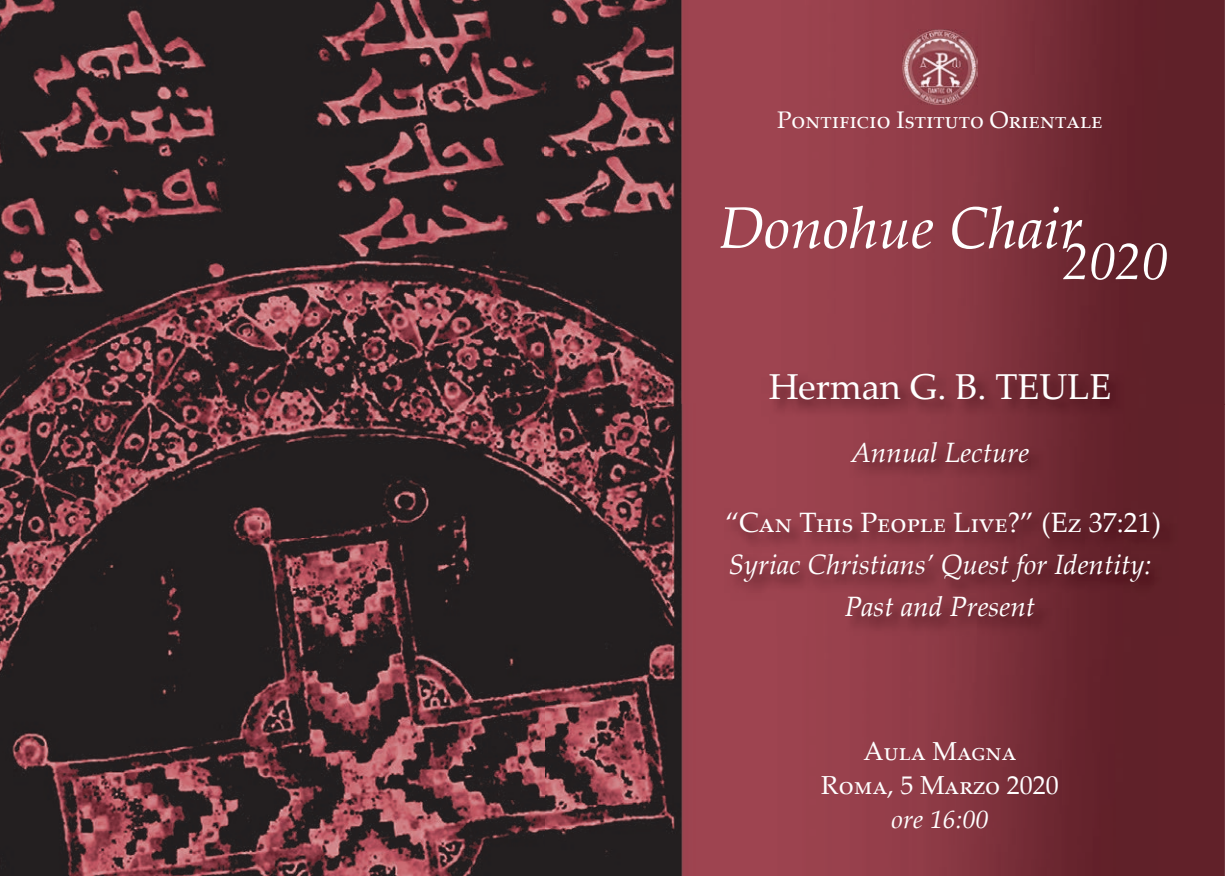
<style>
.page{position:relative;width:1225px;height:876px;background:#fff}
.page>*{position:absolute;margin:0;border:0;box-sizing:border-box;transform-origin:0 0}
.t1{font:italic 58.8px "Palatino Linotype";color:#fff}
.t2{font:italic 52.4px "Palatino Linotype";color:#fff}
.t3{font:36px "Palatino Linotype";color:#fff}
.t4{font:italic 28px/42px "Palatino Linotype";color:#fff;text-align:center}
.t5{font:28px "Palatino Linotype";color:#fff}
.t6{font:26px/34px "Palatino Linotype";color:#fff;text-align:center}
.t7{font:italic 26px "Palatino Linotype";color:#fff}
.t8{font:24px "Palatino Linotype";color:#fff}
</style>
<div class="page">
<img style="left:0;top:0;width:544px;height:876px">
<img style="left:544px;top:0;width:680px;height:404px">
<img style="left:544px;top:404px;width:204px;height:472px">
<div style="left:1157px;top:404px;width:67px;height:472px;background:#612129"></div>
<img style="left:748px;top:635px;width:409px;height:241px">
<img style="left:902px;top:29px;width:75px;height:76px">
<img style="left:724px;top:371px;width:454px;height:264px">
<p class="t8" style="left:777px;top:103px;width:327px">PONTIFICIO ISTITUTO ORIENTALE</p>
<h1 class="t1" style="left:718px;top:186px;width:366px">Donohue Chair</h1>
<h2 class="t2" style="left:1063px;top:224px;width:106px">2020</h2>
<p class="t3" style="left:768px;top:361px;width:344px">Herman G. B. TEULE</p>
<p class="t4" style="left:850px;top:430px;width:180px">Annual Lecture</p>
<p class="t5" style="left:725px;top:503px;width:437px">“CAN THIS PEOPLE LIVE?” (Ez 37:21)</p>
<p class="t4" style="left:728px;top:543px;width:424px">Syriac Christians’ Quest for Identity:<br>Past and Present</p>
<p class="t6" style="left:821px;top:733px;width:239px">AULA MAGNA<br>ROMA, 5 MARZO 2020</p>
<p class="t7" style="left:891px;top:800px;width:98px">ore 16:00</p>
</div>
